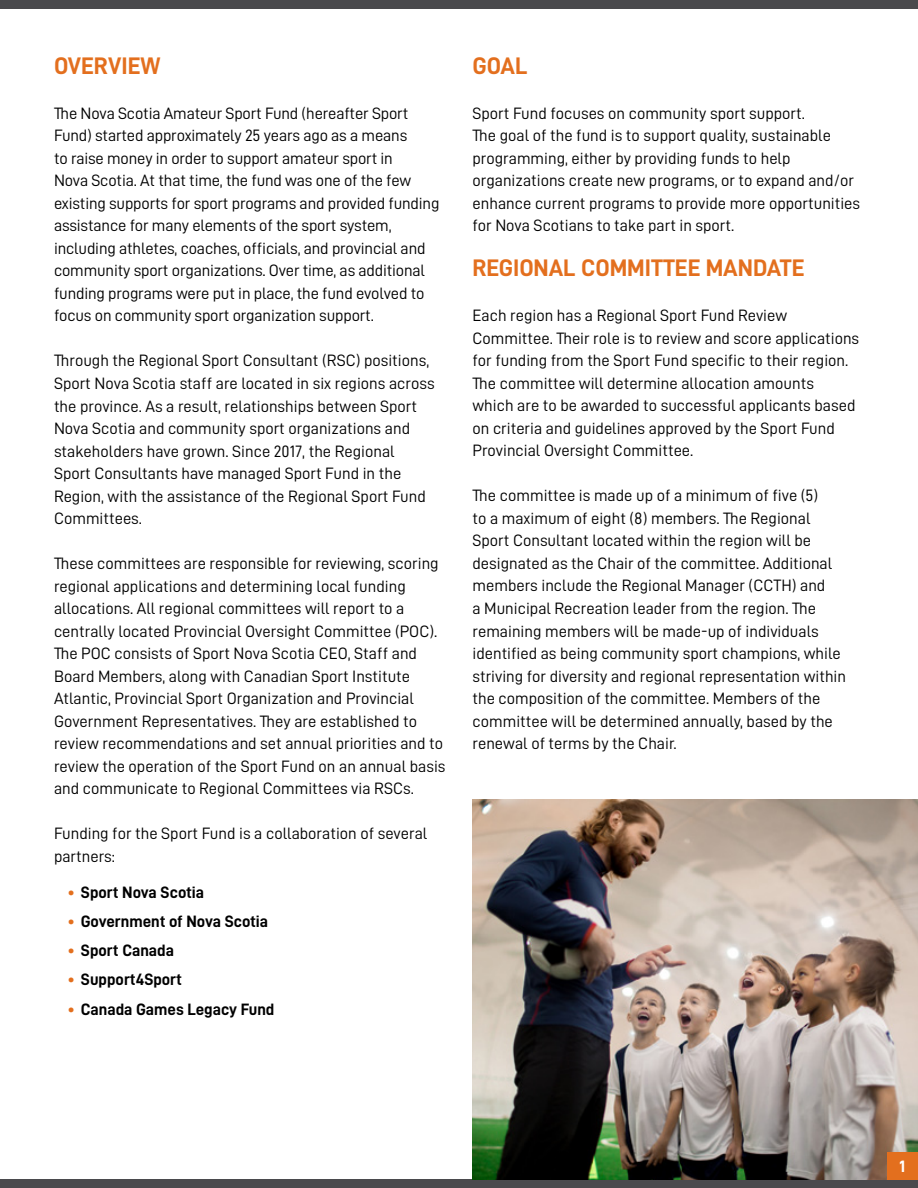
<style>
.page{position:relative;width:918px;height:1188px;background:#fff}
.page>*{position:absolute;margin:0;border:0;box-sizing:border-box;transform-origin:0 0}
.t1{font:24px "D DIN Bold";color:#e36f1e}
.t2{font:16.5px/22.5px "D DIN";color:#000}
.t3{font:16.5px "D DIN Bold";color:#000}
.t4{font:16.5px "D DIN Bold";color:#fff}
.s1{color:#e36f1e}
</style>
<div class="page">
<div style="left:0;top:0;width:918px;height:9px;background:#4a4a4d"></div>
<div style="left:0;top:1179px;width:918px;height:9px;background:#4a4a4d"></div>
<img style="left:472px;top:799px;width:446px;height:380px">
<div style="left:888px;top:1152px;width:30px;height:27px;background:#e36f1e"></div>
<h1 class="t1" style="left:54px;top:52px;width:108px">OVERVIEW</h1>
<p class="t2" style="left:54px;top:102px;width:387px">The Nova Scotia Amateur Sport Fund (hereafter Sport Fund) started approximately 25 years ago as a means<br>to raise money in order to support amateur sport in<br>Nova Scotia. At that time, the fund was one of the few existing supports for sport programs and provided funding assistance for many elements of the sport system, including athletes, coaches, officials, and provincial and community sport organizations. Over time, as additional funding programs were put in place, the fund evolved to focus on community sport organization support.</p>
<p class="t2" style="left:54px;top:349px;width:382px">Through the Regional Sport Consultant (RSC) positions, Sport Nova Scotia staff are located in six regions across the province. As a result, relationships between Sport Nova Scotia and community sport organizations and stakeholders have grown. Since 2017, the Regional Sport Consultants have managed Sport Fund in the Region, with the assistance of the Regional Sport Fund Committees.</p>
<p class="t2" style="left:54px;top:552px;width:393px">These committees are responsible for reviewing, scoring regional applications and determining local funding allocations. All regional committees will report to a centrally located Provincial Oversight Committee (POC).<br>The POC consists of Sport Nova Scotia CEO, Staff and Board Members, along with Canadian Sport Institute Atlantic, Provincial Sport Organization and Provincial Government Representatives. They are established to review recommendations and set annual priorities and to review the operation of the Sport Fund on an annual basis and communicate to Regional Committees via RSCs.</p>
<p class="t2" style="left:54px;top:822px;width:375px">Funding for the Sport Fund is a collaboration of several partners:</p>
<p class="t3" style="left:67px;top:883px;width:138px"><span class="s1">•</span> Sport Nova Scotia</p>
<p class="t3" style="left:67px;top:912px;width:202px"><span class="s1">•</span> Government of Nova Scotia</p>
<p class="t3" style="left:67px;top:941px;width:108px"><span class="s1">•</span> Sport Canada</p>
<p class="t3" style="left:67px;top:971px;width:116px"><span class="s1">•</span> Support4Sport</p>
<p class="t3" style="left:67px;top:1000px;width:208px"><span class="s1">•</span> Canada Games Legacy Fund</p>
<h1 class="t1" style="left:472px;top:52px;width:57px">GOAL</h1>
<p class="t2" style="left:472px;top:102px;width:389px">Sport Fund focuses on community sport support.<br>The goal of the fund is to support quality, sustainable programming, either by providing funds to help organizations create new programs, or to expand and/or enhance current programs to provide more opportunities for Nova Scotians to take part in sport.</p>
<h1 class="t1" style="left:472px;top:255px;width:333px">REGIONAL COMMITTEE MANDATE</h1>
<p class="t2" style="left:472px;top:304px;width:388px">Each region has a Regional Sport Fund Review Committee. Their role is to review and score applications for funding from the Sport Fund specific to their region.<br>The committee will determine allocation amounts which are to be awarded to successful applicants based on criteria and guidelines approved by the Sport Fund Provincial Oversight Committee.</p>
<p class="t2" style="left:472px;top:484px;width:375px">The committee is made up of a minimum of five (5)<br>to a maximum of eight (8) members. The Regional Sport Consultant located within the region will be designated as the Chair of the committee. Additional members include the Regional Manager (CCTH) and<br>a Municipal Recreation leader from the region. The remaining members will be made-up of individuals identified as being community sport champions, while striving for diversity and regional representation within the composition of the committee. Members of the committee will be determined annually, based by the renewal of terms by the Chair.</p>
<p class="t4" style="left:899px;top:1157px;width:7px">1</p>
</div>
